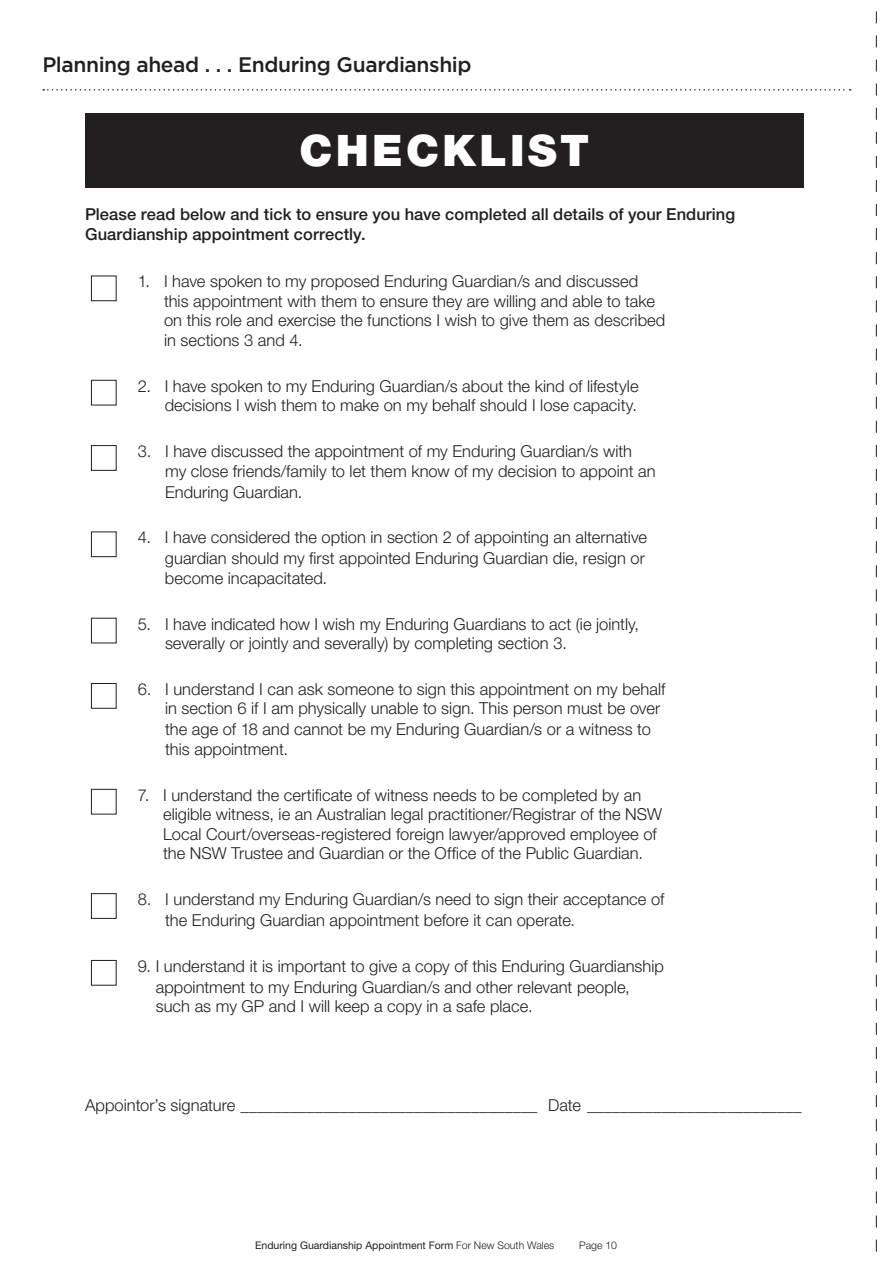
<style>
.page{position:relative;width:893px;height:1263px;background:#fff}
.page>*{position:absolute;margin:0;border:0;box-sizing:border-box;transform-origin:0 0}
.t1{font:900 43.5px "Helvetica Neue LT Std";letter-spacing:.075em;color:#fff}
.t2{font:500 21px "Gotham";letter-spacing:-.02em;color:#231f20}
.t3{font:300 16.5px/19.5px "Helvetica Neue LT Std";color:#231f20}
.t4{font:500 16.5px/19.5px "Helvetica Neue LT Std";letter-spacing:.005em;color:#231f20}
.t5{font:10.5px "Helvetica Neue LT Std";color:#231f20}
.t6{font:300 10.5px "Helvetica Neue LT Std";color:#231f20}
.s1{font-weight:300}
</style>
<div class="page">
<svg style="left:876px;top:11px;width:1px;height:1241px"></svg>
<svg style="left:43px;top:89px;width:808px;height:2px"></svg>
<div style="left:85px;top:114px;width:719px;height:74px;background:#231f20"></div>
<div style="left:91px;top:276px;width:26px;height:25px;border:1px solid #231f20"></div>
<div style="left:91px;top:380px;width:26px;height:25px;border:1px solid #231f20"></div>
<div style="left:91px;top:445px;width:26px;height:26px;border:1px solid #231f20"></div>
<div style="left:91px;top:531px;width:26px;height:26px;border:1px solid #231f20"></div>
<div style="left:91px;top:683px;width:26px;height:26px;border:1px solid #231f20"></div>
<div style="left:91px;top:789px;width:26px;height:25px;border:1px solid #231f20"></div>
<div style="left:91px;top:893px;width:26px;height:26px;border:1px solid #231f20"></div>
<div style="left:91px;top:960px;width:26px;height:25px;border:1px solid #231f20"></div>
<p class="t2" style="left:43px;top:51px;width:430px">Planning ahead . . . Enduring Guardianship</p>
<h1 class="t1" style="left:300px;top:125px;width:291px">CHECKLIST</h1>
<p class="t4" style="left:85px;top:205px;width:652px">Please read below and tick to ensure you have completed all details of your Enduring<br>Guardianship appointment correctly.</p>
<p class="t3" style="left:164px;top:271px;width:503px;text-indent:-26px">1. I have spoken to my proposed Enduring Guardian/s and discussed this appointment with them to ensure they are willing and able to take on this role and exercise the functions I wish to give them as described in sections 3 and 4.</p>
<p class="t3" style="left:138px;top:376px;width:502px;text-align:right">2. I have spoken to my Enduring Guardian/s about the kind of lifestyle decisions I wish them to make on my behalf should I lose capacity.</p>
<p class="t3" style="left:165px;top:441px;width:492px;text-indent:-27px">3. I have discussed the appointment of my Enduring Guardian/s with my close friends/family to let them know of my decision to appoint an</p>
<p class="t3" style="left:165px;top:481px;width:139px">Enduring Guardian.</p>
<p class="t3" style="left:138px;top:527px;width:511px;line-height:21px;text-align:right">4. I have considered the option in section 2 of appointing an alternative guardian should my first appointed Enduring Guardian die, resign or</p>
<p class="t3" style="left:165px;top:568px;width:164px">become incapacitated.</p>
<p class="t3" style="left:165px;top:614px;width:476px;text-indent:-27px">5. I have indicated how I wish my Enduring Guardians to act (ie jointly, severally or jointly and severally) by completing section 3.</p>
<p class="t3" style="left:165px;top:679px;width:502px;text-indent:-27px">6. I understand I can ask someone to sign this appointment on my behalf in section 6 if I am physically unable to sign. This person must be over</p>
<p class="t3" style="left:165px;top:719px;width:487px">the age of 18 and cannot be my Enduring Guardian/s or a witness to this appointment.</p>
<p class="t3" style="left:163px;top:785px;width:500px;text-indent:-25px">7. I understand the certificate of witness needs to be completed by an eligible witness, ie an Australian legal practitioner/Registrar of the NSW Local Court/overseas-registered foreign lawyer/approved employee of the NSW Trustee and Guardian or the Office of the Public Guardian.</p>
<p class="t3" style="left:165px;top:888px;width:501px;line-height:21px;text-indent:-27px">8. I understand my Enduring Guardian/s need to sign their acceptance of the Enduring Guardian appointment before it can operate.</p>
<p class="t3" style="left:156px;top:955px;width:510px;line-height:21px;text-indent:-18px">9. I understand it is important to give a copy of this Enduring Guardianship appointment to my Enduring Guardian/s and other relevant people,</p>
<p class="t3" style="left:156px;top:996px;width:378px">such as my GP and I will keep a copy in a safe place.</p>
<p class="t3" style="left:85px;top:1095px;width:718px">Appointor’s signature ____________________________________ Date __________________________</p>
<p class="t5" style="left:255px;top:1239px;width:301px">Enduring Guardianship Appointment Form <span class="s1">For New South Wales</span></p>
<p class="t6" style="left:579px;top:1239px;width:39px">Page 10</p>
</div>
